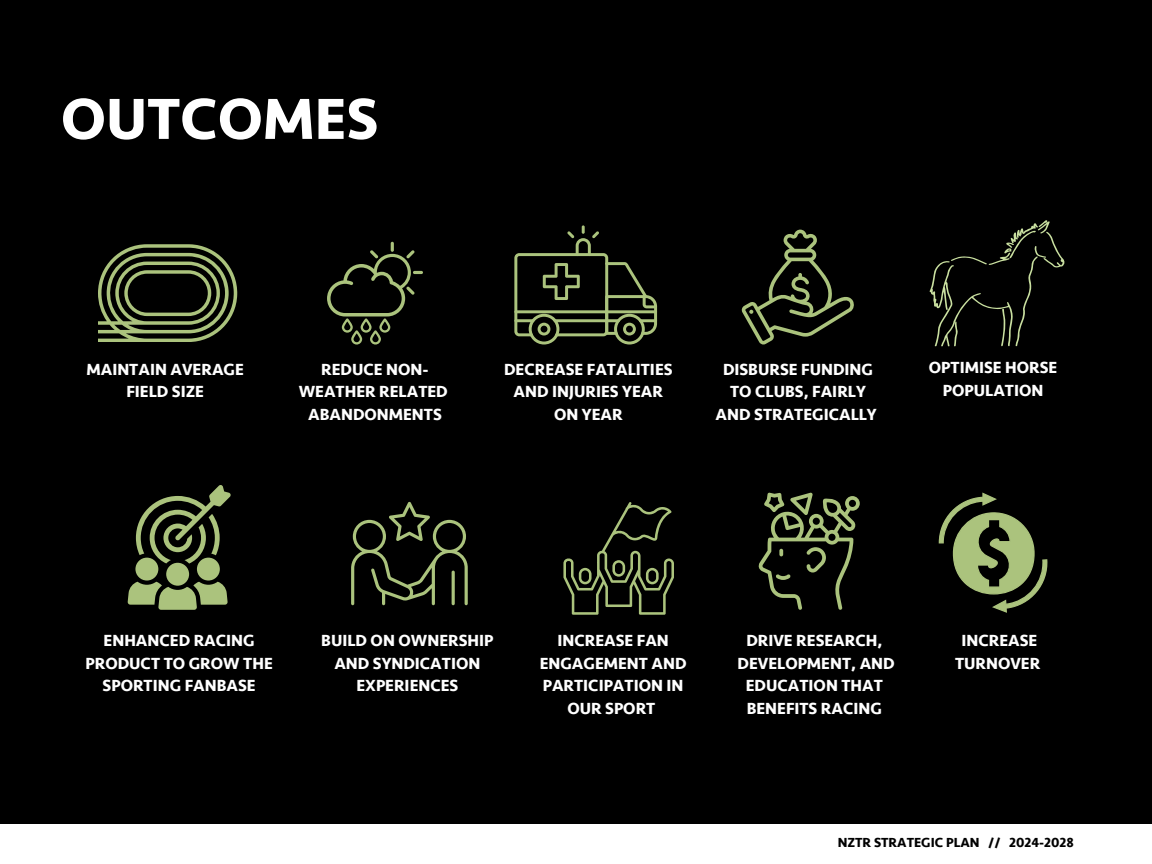
<style>
.page{position:relative;width:1152px;height:864px;background:#000}
.page>*{position:absolute;margin:0;border:0;box-sizing:border-box;transform-origin:0 0}
.t1{font:700 60px "Seravek";color:#fff}
.t2{font:700 16.5px/22.5px "Seravek";color:#fff;text-align:center}
.t3{font:700 13.5px "Seravek";color:#000}
</style>
<div class="page">
<div style="left:0;top:825px;width:1152px;height:39px;background:#fff"></div>
<svg style="left:514px;top:225px;width:143px;height:120px"></svg>
<svg style="left:741px;top:230px;width:113px;height:114px"></svg>
<svg style="left:939px;top:493px;width:108px;height:120px"></svg>
<svg style="left:351px;top:502px;width:117px;height:103px"></svg>
<hr style="left:452px;top:571px;width:3px;height:34px;background:#abc37d;border-radius:2px">
<svg style="left:758px;top:493px;width:102px;height:117px"></svg>
<svg style="left:327px;top:242px;width:96px;height:102px"></svg>
<svg style="left:98px;top:244px;width:140px;height:98px"></svg>
<svg style="left:136px;top:485px;width:95px;height:79px"></svg>
<div style="left:135px;top:558px;width:23px;height:23px;background:#abc37d;border-radius:50%"></div>
<div style="left:197px;top:558px;width:23px;height:23px;background:#abc37d;border-radius:50%"></div>
<svg style="left:128px;top:582px;width:100px;height:28px"></svg>
<div style="left:166px;top:563px;width:23px;height:23px;background:#abc37d;border-radius:50%"></div>
<svg style="left:563px;top:502px;width:111px;height:112px"></svg>
<svg style="left:929px;top:220px;width:136px;height:127px"></svg>
<p class="t1" style="left:61px;top:83px;width:319px">OUTCOMES</p>
<p class="t2" style="left:86px;top:359px;width:159px">MAINTAIN AVERAGE<br>FIELD SIZE</p>
<h2 class="t2" style="left:299px;top:359px;width:151px">REDUCE NON-<br>WEATHER RELATED<br>ABANDONMENTS</h2>
<p class="t2" style="left:504px;top:359px;width:170px">DECREASE FATALITIES<br>AND INJURIES YEAR<br>ON YEAR</p>
<h2 class="t2" style="left:716px;top:359px;width:163px">DISBURSE FUNDING<br>TO CLUBS, FAIRLY<br>AND STRATEGICALLY</h2>
<h2 class="t2" style="left:929px;top:357px;width:130px">OPTIMISE HORSE<br>POPULATION</h2>
<p class="t2" style="left:86px;top:630px;width:189px">ENHANCED RACING<br>PRODUCT TO GROW THE<br>SPORTING FANBASE</p>
<h2 class="t2" style="left:321px;top:630px;width:174px">BUILD ON OWNERSHIP<br>AND SYNDICATION<br>EXPERIENCES</h2>
<p class="t2" style="left:540px;top:630px;width:148px">INCREASE FAN<br>ENGAGEMENT AND<br>PARTICIPATION IN<br>OUR SPORT</p>
<h2 class="t2" style="left:738px;top:630px;width:159px">DRIVE RESEARCH,<br>DEVELOPMENT, AND<br>EDUCATION THAT<br>BENEFITS RACING</h2>
<p class="t2" style="left:955px;top:630px;width:87px">INCREASE<br>TURNOVER</p>
<h1 class="t3" style="left:838px;top:834px;width:238px">NZTR STRATEGIC PLAN // 2024-2028</h1>
</div>
